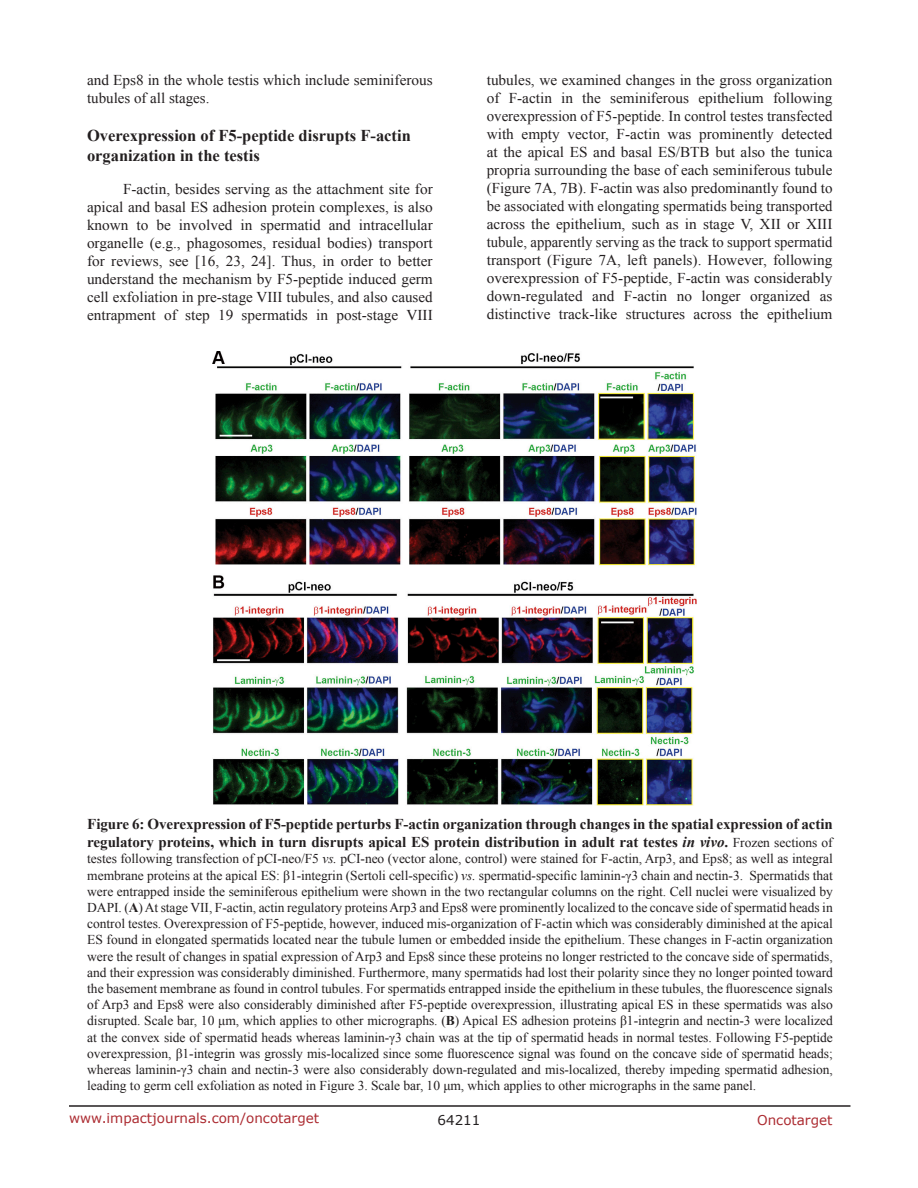
<style>
.page{position:relative;width:918px;height:1188px;background:#fff}
.page>*{position:absolute;margin:0;border:0;box-sizing:border-box;transform-origin:0 0}
.SubHeading_middle{font:700 16.5px/19.8px "Times New Roman";color:#231f20}
.BodyText{font:15px/18px "Times New Roman";color:#231f20;text-align:justify}
.FigureText{font:700 15px/18px "Times New Roman";letter-spacing:-.005em;color:#231f20}
.FigureText-2{font:13.5px/16.2px "Times New Roman";letter-spacing:-.005em;color:#231f20;text-align:justify}
.t1{font:13.5px "Verdana";color:#ac2b31}
.t2{font:13.5px "Verdana";color:#231f20}
.s1{font-style:italic}
.s2{font-weight:400;font-size:13.5px}
.s3{font-weight:700}
</style>
<div class="page">
<hr style="left:69px;top:1105px;width:781px;height:2px;background:#231f20">
<img style="left:212px;top:352px;width:484px;height:454px">
<p class="BodyText" style="left:87px;top:71px;width:347px">and Eps8 in the whole testis which include seminiferous tubules of all stages.</p>
<p class="SubHeading_middle" style="left:87px;top:125px;width:325px">Overexpression of F5-peptide disrupts F-actin organization in the testis</p>
<p class="BodyText" style="left:87px;top:180px;width:347px;text-indent:36px">F-actin, besides serving as the attachment site for apical and basal ES adhesion protein complexes, is also known to be involved in spermatid and intracellular organelle (e.g., phagosomes, residual bodies) transport for reviews, see [16, 23, 24]. Thus, in order to better understand the mechanism by F5-peptide induced germ cell exfoliation in pre-stage VIII tubules, and also caused entrapment of step 19 spermatids in post-stage VIII</p>
<p class="BodyText" style="left:487px;top:71px;width:347px">tubules, we examined changes in the gross organization of F-actin in the seminiferous epithelium following overexpression of F5-peptide. In control testes transfected with empty vector, F-actin was prominently detected at the apical ES and basal ES/BTB but also the tunica propria surrounding the base of each seminiferous tubule (Figure 7A, 7B). F-actin was also predominantly found to be associated with elongating spermatids being transported across the epithelium, such as in stage V, XII or XIII tubule, apparently serving as the track to support spermatid transport (Figure 7A, left panels). However, following overexpression of F5-peptide, F-actin was considerably down-regulated and F-actin no longer organized as distinctive track-like structures across the epithelium</p>
<p class="FigureText" style="left:87px;top:815px;width:747px">Figure 6: Overexpression of F5-peptide perturbs F-actin organization through changes in the spatial expression of actin regulatory proteins, which in turn disrupts apical ES protein distribution in adult rat testes <span class="s1">in vivo</span>. <span class="s2">Frozen sections of</span></p>
<p class="FigureText-2" style="left:87px;top:851px;width:747px">testes following transfection of pCI-neo/F5 <span class="s1">vs.</span> pCI-neo (vector alone, control) were stained for F-actin, Arp3, and Eps8; as well as integral membrane proteins at the apical ES: β1-integrin (Sertoli cell-specific) <span class="s1">vs.</span> spermatid-specific laminin-γ3 chain and nectin-3. Spermatids that were entrapped inside the seminiferous epithelium were shown in the two rectangular columns on the right. Cell nuclei were visualized by DAPI. (<span class="s3">A</span>) At stage VII, F-actin, actin regulatory proteins Arp3 and Eps8 were prominently localized to the concave side of spermatid heads in control testes. Overexpression of F5-peptide, however, induced mis-organization of F-actin which was considerably diminished at the apical ES found in elongated spermatids located near the tubule lumen or embedded inside the epithelium. These changes in F-actin organization were the result of changes in spatial expression of Arp3 and Eps8 since these proteins no longer restricted to the concave side of spermatids, and their expression was considerably diminished. Furthermore, many spermatids had lost their polarity since they no longer pointed toward the basement membrane as found in control tubules. For spermatids entrapped inside the epithelium in these tubules, the fluorescence signals of Arp3 and Eps8 were also considerably diminished after F5-peptide overexpression, illustrating apical ES in these spermatids was also disrupted. Scale bar, 10 μm, which applies to other micrographs. (<span class="s3">B</span>) Apical ES adhesion proteins β1-integrin and nectin-3 were localized at the convex side of spermatid heads whereas laminin-γ3 chain was at the tip of spermatid heads in normal testes. Following F5-peptide overexpression, β1-integrin was grossly mis-localized since some fluorescence signal was found on the concave side of spermatid heads; whereas laminin-γ3 chain and nectin-3 were also considerably down-regulated and mis-localized, thereby impeding spermatid adhesion, leading to germ cell exfoliation as noted in Figure 3. Scale bar, 10 μm, which applies to other micrographs in the same panel.</p>
<p class="t1" style="left:69px;top:1109px;width:252px">www.impactjournals.com/oncotarget</p>
<p class="t2" style="left:438px;top:1111px;width:44px">64211</p>
<p class="t1" style="left:757px;top:1111px;width:77px">Oncotarget</p>
</div>
